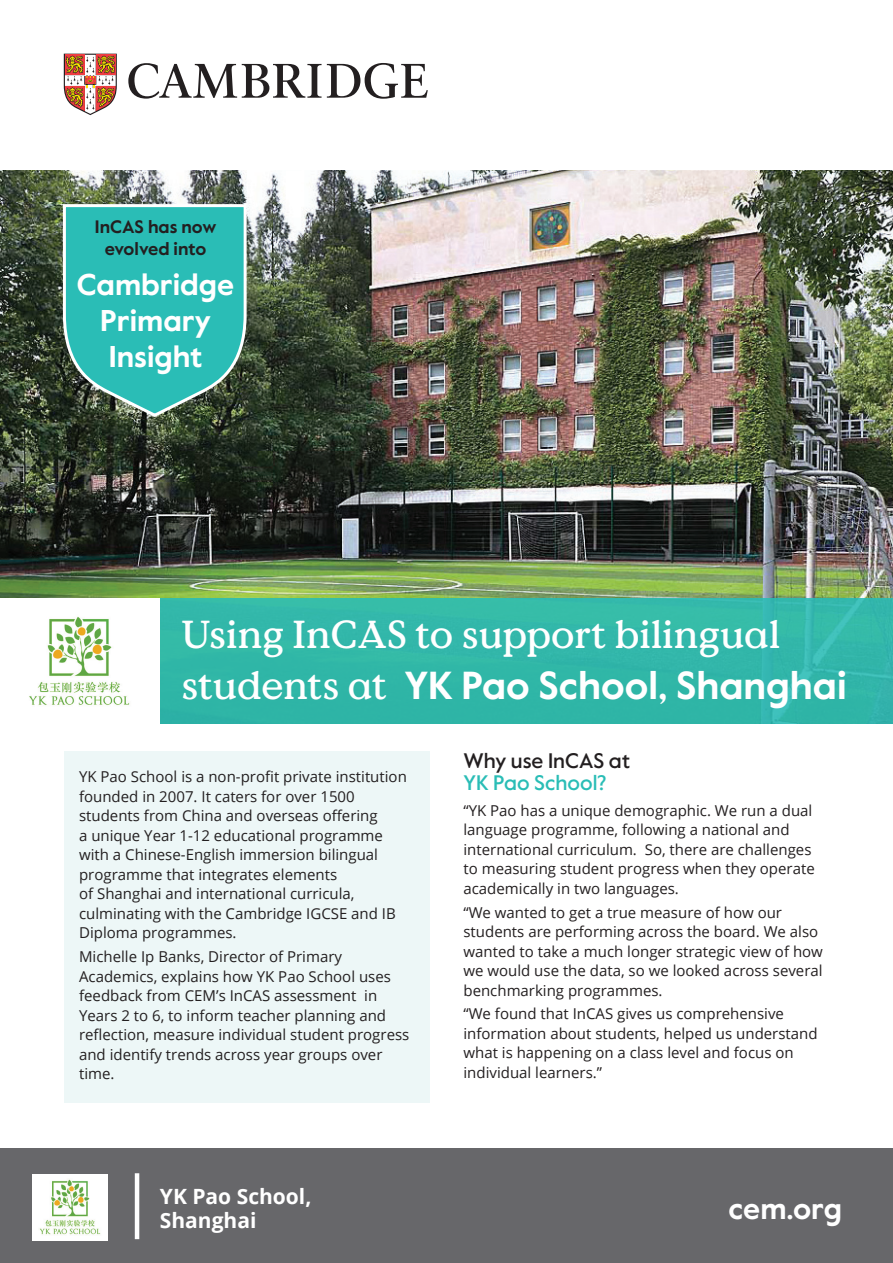
<style>
.page{position:relative;width:893px;height:1263px;background:#fff}
.page>*{position:absolute;margin:0;border:0;box-sizing:border-box;transform-origin:0 0}
.t1{font:700 39px "Value Sans Pro";color:#fff}
.t2{font:500 39px "Value Serif Pro";color:#fff}
.t3{font:700 30px/36px "Value Sans Pro";color:#fff;text-align:center}
.t4{font:700 21px/24px "Open Sans";color:#fff}
.t5{font:500 21px "Value Sans Pro";color:#231f20}
.t6{font:500 21px "Value Sans Pro";color:#2abdb6}
.t7{font:700 18px/21.6px "Value Sans Pro";color:#231f20;text-align:center}
.t8{font:15px/19.5px "Open Sans";color:#231f20}
.s1{font-family:"Value Serif Pro";font-weight:500}
</style>
<div class="page">
<div style="left:64px;top:751px;width:365px;height:352px;background:#ebf6f6"></div>
<div style="left:0;top:1149px;width:893px;height:114px;background:#67676a"></div>
<img style="left:0;top:170px;width:893px;height:429px">
<div style="left:159px;top:599px;width:734px;height:125px;background:#31b7a8"></div>
<hr style="left:135px;top:1173px;width:4px;height:66px;background:#fff">
<img style="left:29px;top:616px;width:101px;height:89px">
<div style="left:32px;top:1174px;width:76px;height:66px;background:#fff"></div>
<img style="left:39px;top:1179px;width:62px;height:56px">
<svg style="left:61px;top:203px;width:187px;height:216px;background:#38aea6"></svg>
<svg style="left:128px;top:63px;width:300px;height:36px"></svg>
<svg style="left:64px;top:54px;width:53px;height:61px"></svg>
<p class="t7" style="left:95px;top:217px;width:123px">InCAS has now evolved into</p>
<h2 class="t3" style="left:77px;top:268px;width:159px">Cambridge<br>Primary<br>Insight</h2>
<h1 class="t2" style="left:181px;top:610px;width:600px">Using InCAS to support bilingual</h1>
<h1 class="t1" style="left:181px;top:661px;width:667px"><span class="s1">students at</span> YK Pao School, Shanghai</h1>
<p class="t8" style="left:79px;top:767px;width:329px">YK Pao School is a non-profit private institution founded in 2007. It caters for over 1500 students from China and overseas offering<br>a unique Year 1-12 educational programme with a Chinese-English immersion bilingual programme that integrates elements<br>of Shanghai and international curricula, culminating with the Cambridge IGCSE and IB Diploma programmes.</p>
<p class="t8" style="left:79px;top:947px;width:332px">Michelle Ip Banks, Director of Primary Academics, explains how YK Pao School uses feedback from CEM’s InCAS assessment in Years 2 to 6, to inform teacher planning and reflection, measure individual student progress and identify trends across year groups over time.</p>
<h3 class="t4" style="left:160px;top:1183px;width:153px">YK Pao School,<br>Shanghai</h3>
<h3 class="t5" style="left:463px;top:748px;width:168px">Why use InCAS at</h3>
<h3 class="t6" style="left:463px;top:770px;width:145px">YK Pao School?</h3>
<p class="t8" style="left:463px;top:800px;width:353px">“YK Pao has a unique demographic. We run a dual language programme, following a national and international curriculum. So, there are challenges to measuring student progress when they operate academically in two languages.</p>
<p class="t8" style="left:463px;top:902px;width:361px">“We wanted to get a true measure of how our students are performing across the board. We also wanted to take a much longer strategic view of how we would use the data, so we looked across several benchmarking programmes.</p>
<p class="t8" style="left:463px;top:1004px;width:356px">“We found that InCAS gives us comprehensive information about students, helped us understand what is happening on a class level and focus on individual learners.”</p>
<h2 class="t3" style="left:728px;top:1191px;width:115px">cem.org</h2>
</div>
